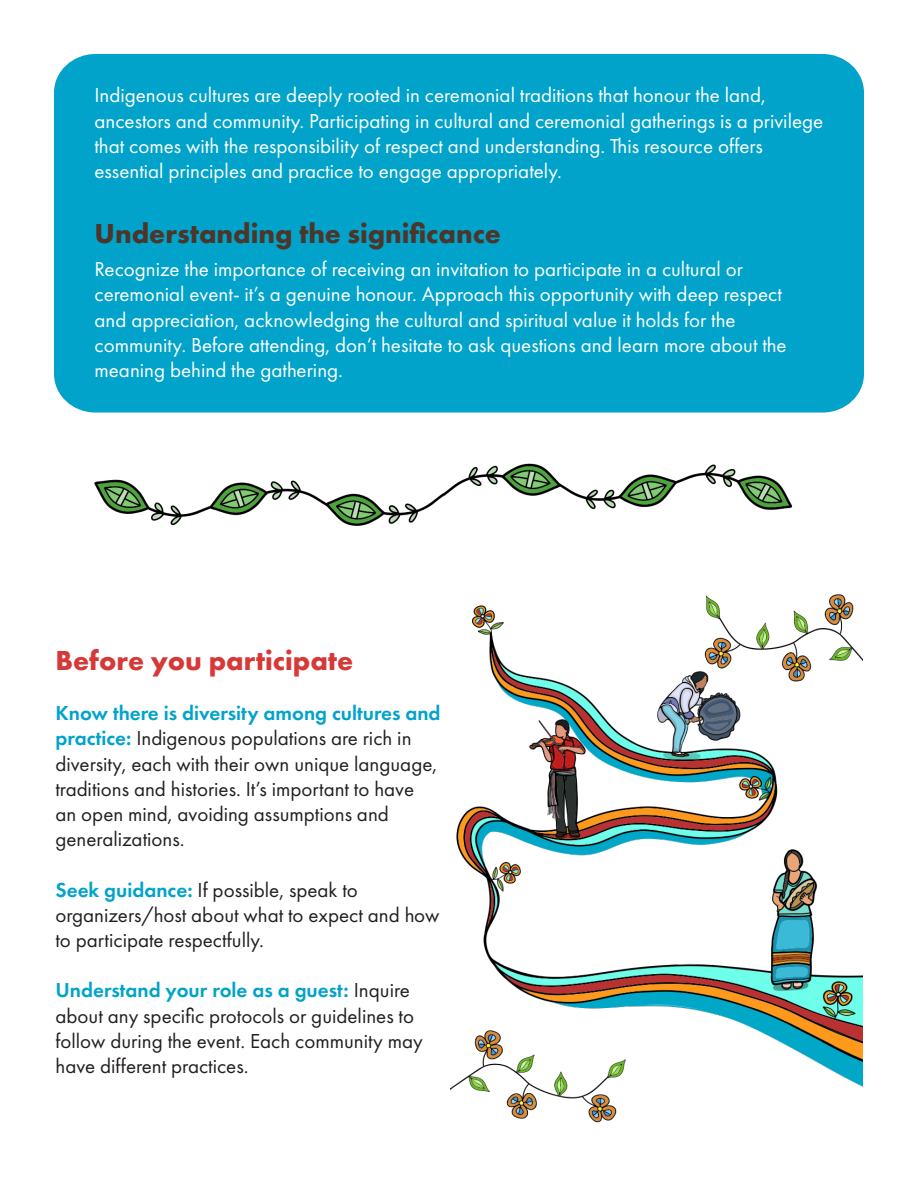
<style>
.page{position:relative;width:918px;height:1188px;background:#fff}
.page>*{position:absolute;margin:0;border:0;box-sizing:border-box;transform-origin:0 0}
.t1{font:700 28.5px "Futura PT";color:#4c362a}
.t2{font:700 28.5px "Futura PT";color:#d73838}
.t3{font:21px/25.2px "Futura PT";color:#fff}
.t4{font:21px/25.2px "Futura PT";color:#231f20}
.s1{font-weight:600;color:#01a3ca}
</style>
<div class="page">
<div style="left:55px;top:55px;width:808px;height:357px;background:#01a3ca;border-radius:39px"></div>
<div style="left:54px;top:54px;width:810px;height:359px;border:2px solid #01a3ca;border-radius:39px"></div>
<img style="left:450px;top:594px;width:412px;height:529px">
<img style="left:94px;top:463px;width:699px;height:63px">
<p class="t3" style="left:94px;top:83px;width:730px">Indigenous cultures are deeply rooted in ceremonial traditions that honour the land, ancestors and community. Participating in cultural and ceremonial gatherings is a privilege that comes with the responsibility of respect and understanding. This resource offers essential principles and practice to engage appropriately.</p>
<p class="t1" style="left:94px;top:215px;width:408px">Understanding the significance</p>
<p class="t3" style="left:94px;top:257px;width:694px">Recognize the importance of receiving an invitation to participate in a cultural or ceremonial event- it’s a genuine honour. Approach this opportunity with deep respect and appreciation, acknowledging the cultural and spiritual value it holds for the community. Before attending, don’t hesitate to ask questions and learn more about the meaning behind the gathering.</p>
<p class="t2" style="left:56px;top:642px;width:299px">Before you participate</p>
<p class="t4" style="left:56px;top:700px;width:387px"><span class="s1">Know there is diversity among cultures and practice:</span> Indigenous populations are rich in diversity, each with their own unique language, traditions and histories. It’s important to have<br>an open mind, avoiding assumptions and generalizations.</p>
<p class="t4" style="left:56px;top:877px;width:386px"><span class="s1">Seek guidance:</span> If possible, speak to organizers/host about what to expect and how to participate respectfully.</p>
<p class="t4" style="left:56px;top:978px;width:369px"><span class="s1">Understand your role as a guest:</span> Inquire about any specific protocols or guidelines to follow during the event. Each community may have different practices.</p>
</div>
